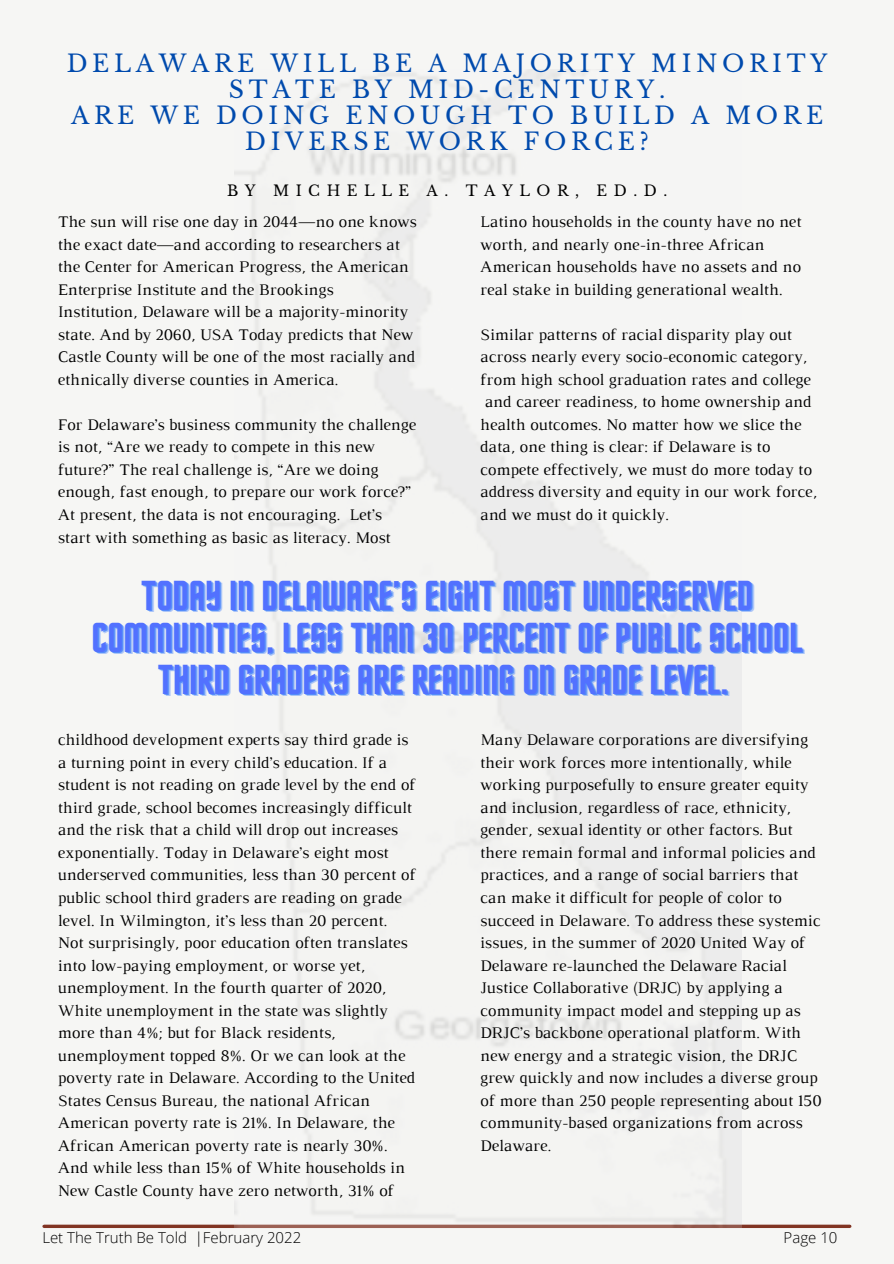
<style>
.page{position:relative;width:894px;height:1264px;background:#fff}
.page>*{position:absolute;margin:0;border:0;box-sizing:border-box;transform-origin:0 0}
.t1{font:42px/41.7px "Horta";color:#5271ff;text-align:center}
.t2{font:23.7px/26px "Libre Baskerville";letter-spacing:.195em;color:#004aad;text-align:center}
.t3{font:16.5px/22.5px "Luthier";color:#000}
.t4{font:300 15px "Open Sans";color:#000}
.t5{font:14.7px "Libre Baskerville";letter-spacing:.445em;color:#000}
</style>
<div class="page">
<div style="left:0;top:0;width:893px;height:1263px;background:#f6f6f4"></div>
<hr style="left:44px;top:1224px;width:805px;height:3px;background:#813423">
<img style="left:235px;top:70px;width:506px;height:1157px">
<p class="t2" style="left:67px;top:51px;width:762px">DELAWARE WILL BE A MAJORITY MINORITY<br>STATE BY MID-CENTURY.</p>
<p class="t2" style="left:71px;top:103px;width:753px">ARE WE DOING ENOUGH TO BUILD A MORE<br>DIVERSE WORK FORCE?</p>
<p class="t5" style="left:227px;top:182px;width:441px">BY MICHELLE A. TAYLOR, ED.D.</p>
<p class="t3" style="left:58px;top:212px;width:360px">The sun will rise one day in 2044—no one knows the exact date—and according to researchers at the Center for American Progress, the American Enterprise Institute and the Brookings Institution, Delaware will be a majority-minority state. And by 2060, USA Today predicts that New Castle County will be one of the most racially and ethnically diverse counties in America.</p>
<p class="t3" style="left:58px;top:414px;width:360px">For Delaware’s business community the challenge is not, “Are we ready to compete in this new future?” The real challenge is, “Are we doing enough, fast enough, to prepare our work force?” At present, the data is not encouraging. Let’s start with something as basic as literacy. Most</p>
<p class="t3" style="left:480px;top:212px;width:323px">Latino households in the county have no net worth, and nearly one-in-three African American households have no assets and no real stake in building generational wealth.</p>
<p class="t3" style="left:480px;top:324px;width:338px">Similar patterns of racial disparity play out across nearly every socio-economic category, from high school graduation rates and college and career readiness, to home ownership and health outcomes. No matter how we slice the data, one thing is clear: if Delaware is to compete effectively, we must do more today to address diversity and equity in our work force, and we must do it quickly.</p>
<p class="t1" style="left:92px;top:578px;width:712px">TODAY IN DELAWARE’S EIGHT MOST UNDERSERVED<br>COMMUNITIES, LESS THAN 30 PERCENT OF PUBLIC SCHOOL<br>THIRD GRADERS ARE READING ON GRADE LEVEL.</p>
<p class="t3" style="left:58px;top:730px;width:359px">childhood development experts say third grade is a turning point in every child’s education. If a student is not reading on grade level by the end of third grade, school becomes increasingly difficult and the risk that a child will drop out increases exponentially. Today in Delaware’s eight most underserved communities, less than 30 percent of public school third graders are reading on grade level. In Wilmington, it’s less than 20 percent.</p>
<p class="t3" style="left:58px;top:932px;width:359px">Not surprisingly, poor education often translates into low-paying employment, or worse yet, unemployment. In the fourth quarter of 2020, White unemployment in the state was slightly more than 4%; but for Black residents, unemployment topped 8%. Or we can look at the poverty rate in Delaware. According to the United States Census Bureau, the national African American poverty rate is 21%. In Delaware, the African American poverty rate is nearly 30%.<br>And while less than 15% of White households in New Castle County have zero networth, 31% of</p>
<p class="t3" style="left:480px;top:730px;width:342px">Many Delaware corporations are diversifying their work forces more intentionally, while working purposefully to ensure greater equity and inclusion, regardless of race, ethnicity, gender, sexual identity or other factors. But there remain formal and informal policies and practices, and a range of social barriers that can make it difficult for people of color to succeed in Delaware. To address these systemic issues, in the summer of 2020 United Way of Delaware re-launched the Delaware Racial Justice Collaborative (DRJC) by applying a community impact model and stepping up as DRJC’s backbone operational platform. With new energy and a strategic vision, the DRJC grew quickly and now includes a diverse group of more than 250 people representing about 150 community-based organizations from across Delaware.</p>
<p class="t4" style="left:42px;top:1227px;width:260px">Let The Truth Be Told |February 2022</p>
<p class="t4" style="left:783px;top:1227px;width:55px">Page 10</p>
</div>
